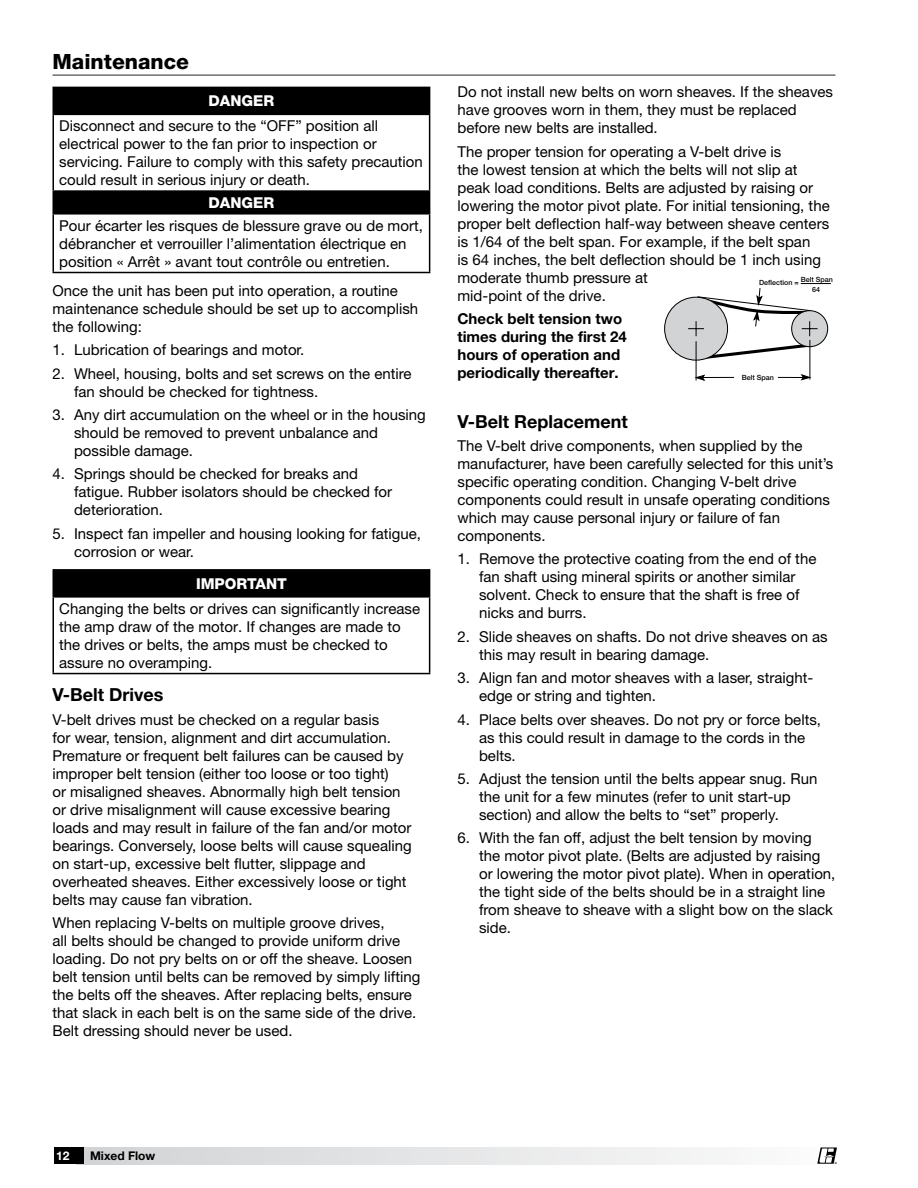
<style>
.page{position:relative;width:918px;height:1188px;background:#fff}
.page>*{position:absolute;margin:0;border:0;box-sizing:border-box;transform-origin:0 0}
.t1{font:800 21px "Helvetica Neue LT Std";color:#000}
.t2{font:700 18px "Helvetica Neue LT Std";color:#000}
.t3{font:15px/18px "Helvetica Neue LT Std";color:#000}
.t4{font:700 15px/18px "Helvetica Neue LT Std";color:#000}
.t5{font:800 15px "Helvetica Neue LT Std";color:#fff}
.t6{font:700 12px "Helvetica Neue LT Std";color:#000}
.t7{font:700 12px "Helvetica Neue LT Std";color:#fff}
.t8{font:500 7.2px/10.4px "Helvetica Neue LT Std";color:#000;text-align:center}
.t9{font:700 2.7px "Helvetica Neue LT Std";color:#000}
</style>
<div class="page">
<div style="left:77px;top:1148px;width:760px;height:16px;background:linear-gradient(to right,#d1d2d4,#fcfcfc)"></div>
<div style="left:54px;top:1148px;width:30px;height:16px;background:#000"></div>
<svg style="left:817px;top:1148px;width:20px;height:16px"></svg>
<div style="left:53px;top:570px;width:377px;height:27px;background:#000"></div>
<hr style="left:52px;top:569px;width:378px;height:2px;background:#000">
<hr style="left:52px;top:571px;width:2px;height:25px;background:#000">
<hr style="left:52px;top:596px;width:378px;height:2px;background:#000">
<hr style="left:52px;top:598px;width:2px;height:75px;background:#000">
<hr style="left:429px;top:598px;width:1px;height:75px;background:#000">
<hr style="left:52px;top:673px;width:378px;height:1px;background:#000">
<svg style="left:54px;top:88px;width:375px;height:125px"></svg>
<hr style="left:52px;top:87px;width:378px;height:1px;background:#000">
<hr style="left:52px;top:88px;width:2px;height:26px;background:#000">
<svg style="left:429px;top:88px;width:1px;height:26px"></svg>
<hr style="left:52px;top:114px;width:378px;height:1px;background:#000">
<hr style="left:52px;top:115px;width:2px;height:75px;background:#000">
<hr style="left:429px;top:115px;width:1px;height:75px;background:#000">
<hr style="left:52px;top:190px;width:378px;height:2px;background:#000">
<hr style="left:52px;top:192px;width:2px;height:21px;background:#000">
<svg style="left:429px;top:192px;width:1px;height:21px"></svg>
<hr style="left:52px;top:213px;width:378px;height:2px;background:#000">
<hr style="left:52px;top:215px;width:2px;height:57px;background:#000">
<hr style="left:429px;top:215px;width:1px;height:57px;background:#000">
<hr style="left:52px;top:272px;width:378px;height:1px;background:#000">
<hr style="left:52px;top:74px;width:784px;height:2px;background:#6d6e71">
<div style="left:665px;top:297px;width:63px;height:63px;background:#d1d3d4;border-radius:50%"></div>
<div style="left:792px;top:311px;width:36px;height:36px;background:#d1d3d4;border-radius:50%"></div>
<div style="left:791px;top:310px;width:37px;height:37px;border:1px solid #000;border-radius:50%"></div>
<svg style="left:688px;top:288px;width:130px;height:93px"></svg>
<hr style="left:698px;top:377px;width:36px;height:1px;background:#000">
<hr style="left:778px;top:377px;width:31px;height:1px;background:#000">
<hr style="left:801px;top:283px;width:30px;height:1px;background:#000">
<h1 class="t1" style="left:52px;top:49px;width:138px">Maintenance</h1>
<p class="t5" style="left:209px;top:92px;width:67px">DANGER</p>
<p class="t3" style="left:59px;top:117px;width:365px">Disconnect and secure to the “OFF” position all electrical power to the fan prior to inspection or servicing. Failure to comply with this safety precaution could result in serious injury or death.</p>
<p class="t5" style="left:209px;top:194px;width:67px">DANGER</p>
<p class="t3" style="left:59px;top:216px;width:365px">Pour écarter les risques de blessure grave ou de mort, débrancher et verrouiller l’alimentation électrique en position « Arrêt » avant tout contrôle ou entretien.</p>
<p class="t3" style="left:52px;top:281px;width:367px">Once the unit has been put into operation, a routine maintenance schedule should be set up to accomplish the following:</p>
<p class="t3" style="left:52px;top:341px;width:253px">1. Lubrication of bearings and motor.</p>
<p class="t3" style="left:74px;top:364px;width:339px;text-indent:-22px">2. Wheel, housing, bolts and set screws on the entire fan should be checked for tightness.</p>
<p class="t3" style="left:74px;top:405px;width:353px;text-indent:-22px">3. Any dirt accumulation on the wheel or in the housing should be removed to prevent unbalance and possible damage.</p>
<p class="t3" style="left:74px;top:465px;width:320px;text-indent:-22px">4. Springs should be checked for breaks and fatigue. Rubber isolators should be checked for deterioration.</p>
<p class="t3" style="left:74px;top:524px;width:349px;text-indent:-22px">5. Inspect fan impeller and housing looking for fatigue, corrosion or wear.</p>
<p class="t5" style="left:196px;top:574px;width:92px">IMPORTANT</p>
<p class="t3" style="left:59px;top:599px;width:362px">Changing the belts or drives can significantly increase the amp draw of the motor. If changes are made to the drives or belts, the amps must be checked to assure no overamping.</p>
<p class="t2" style="left:52px;top:684px;width:113px">V-Belt Drives</p>
<p class="t3" style="left:52px;top:710px;width:361px">V-belt drives must be checked on a regular basis<br>for wear, tension, alignment and dirt accumulation.<br>Premature or frequent belt failures can be caused by improper belt tension (either too loose or too tight)<br>or misaligned sheaves. Abnormally high belt tension or drive misalignment will cause excessive bearing loads and may result in failure of the fan and/or motor bearings. Conversely, loose belts will cause squealing on start-up, excessive belt flutter, slippage and overheated sheaves. Either excessively loose or tight belts may cause fan vibration.</p>
<p class="t3" style="left:52px;top:914px;width:369px">When replacing V-belts on multiple groove drives,<br>all belts should be changed to provide uniform drive loading. Do not pry belts on or off the sheave. Loosen belt tension until belts can be removed by simply lifting the belts off the sheaves. After replacing belts, ensure that slack in each belt is on the same side of the drive.<br>Belt dressing should never be used.</p>
<p class="t3" style="left:458px;top:83px;width:377px">Do not install new belts on worn sheaves. If the sheaves have grooves worn in them, they must be replaced before new belts are installed.</p>
<p class="t3" style="left:458px;top:142px;width:374px">The proper tension for operating a V-belt drive is<br>the lowest tension at which the belts will not slip at peak load conditions. Belts are adjusted by raising or lowering the motor pivot plate. For initial tensioning, the proper belt deflection half-way between sheave centers is 1/64 of the belt span. For example, if the belt span<br>is 64 inches, the belt deflection should be 1 inch using moderate thumb pressure at<br>mid-point of the drive.</p>
<p class="t4" style="left:458px;top:309px;width:171px">Check belt tension two times during the first 24 hours of operation and periodically thereafter.</p>
<p class="t8" style="left:759px;top:277px;width:41px">Deflection =</p>
<p class="t8" style="left:801px;top:274px;width:34px">Belt Span<br>64</p>
<p class="t8" style="left:742px;top:372px;width:34px">Belt Span</p>
<p class="t2" style="left:458px;top:410px;width:172px">V-Belt Replacement</p>
<p class="t3" style="left:458px;top:436px;width:377px">The V-belt drive components, when supplied by the manufacturer, have been carefully selected for this unit’s specific operating condition. Changing V-belt drive components could result in unsafe operating conditions which may cause personal injury or failure of fan components.</p>
<p class="t3" style="left:479px;top:550px;width:339px;text-indent:-22px">1. Remove the protective coating from the end of the fan shaft using mineral spirits or another similar solvent. Check to ensure that the shaft is free of nicks and burrs.</p>
<p class="t3" style="left:479px;top:627px;width:350px;text-indent:-22px">2. Slide sheaves on shafts. Do not drive sheaves on as this may result in bearing damage.</p>
<p class="t3" style="left:479px;top:669px;width:336px;text-indent:-22px">3. Align fan and motor sheaves with a laser, straight&shy;edge or string and tighten.</p>
<p class="t3" style="left:479px;top:710px;width:343px;text-indent:-22px">4. Place belts over sheaves. Do not pry or force belts, as this could result in damage to the cords in the belts.</p>
<p class="t3" style="left:479px;top:769px;width:340px;text-indent:-22px">5. Adjust the tension until the belts appear snug. Run the unit for a few minutes (refer to unit start-up section) and allow the belts to “set” properly.</p>
<p class="t3" style="left:479px;top:829px;width:358px;text-indent:-22px">6. With the fan off, adjust the belt tension by moving the motor pivot plate. (Belts are adjusted by raising or lowering the motor pivot plate). When in operation, the tight side of the belts should be in a straight line from sheave to sheave with a slight bow on the slack side.</p>
<p class="t7" style="left:56px;top:1148px;width:15px">12</p>
<p class="t6" style="left:90px;top:1148px;width:67px">Mixed Flow</p>
<p class="t9" style="left:835px;top:1161px;width:4px">®</p>
</div>
